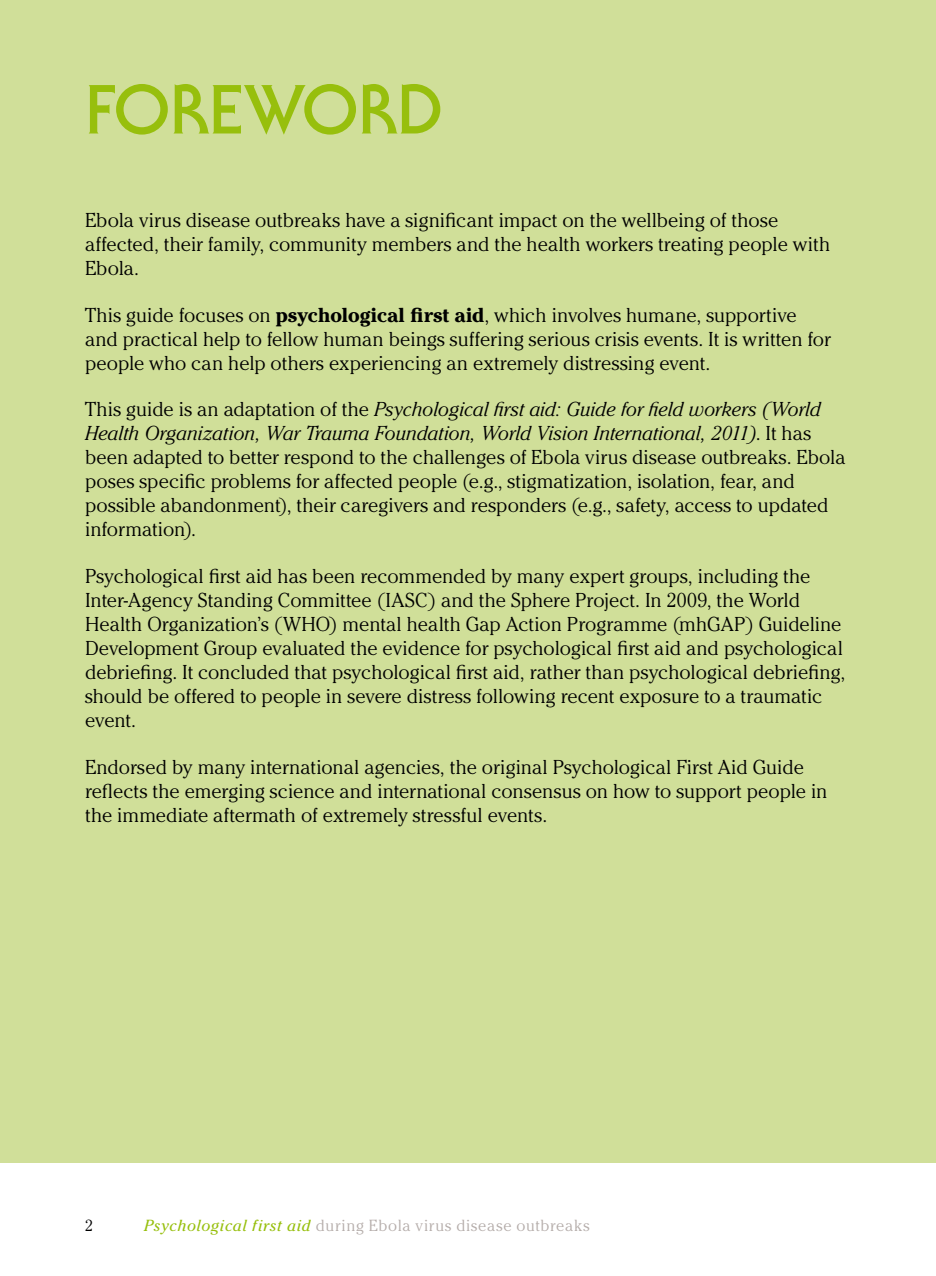
<style>
.page{position:relative;width:936px;height:1276px;background:#fff}
.page>*{position:absolute;margin:0;border:0;box-sizing:border-box;transform-origin:0 0}
.t1{font:700 68px "Serif Gothic Std";letter-spacing:-.005em;color:#97bf0d}
.t2{font:300 20px/24px "Cheltenham Std";letter-spacing:-.005em;color:#000}
.t3{font:300 16px "Cheltenham Std";letter-spacing:.045em;color:#b5adaa}
.t4{font:300 16px "Cheltenham Std";color:#000}
.s1{font-weight:700}
.s2{font-style:italic}
.s3{font-weight:400;font-style:italic;color:#97bf0d}
</style>
<div class="page">
<div style="left:0;top:0;width:935px;height:1162px;background:#d0df99"></div>
<h1 class="t1" style="left:85px;top:70px;width:359px">FOREWORD</h1>
<p class="t2" style="left:85px;top:208px;width:746px">Ebola virus disease outbreaks have a significant impact on the wellbeing of those affected, their family, community members and the health workers treating people with<br>Ebola.</p>
<p class="t2" style="left:85px;top:302px;width:747px">This guide focuses on <span class="s1">psychological first aid</span>, which involves humane, supportive and practical help to fellow human beings suffering serious crisis events. It is written for people who can help others experiencing an extremely distressing event.</p>
<p class="t2" style="left:85px;top:397px;width:762px">This guide is an adaptation of the <span class="s2">Psychological first aid: Guide for field workers (World Health Organization, War Trauma Foundation, World Vision International, 2011)</span>. It has been adapted to better respond to the challenges of Ebola virus disease outbreaks. Ebola poses specific problems for affected people (e.g., stigmatization, isolation, fear, and possible abandonment), their caregivers and responders (e.g., safety, access to updated information).</p>
<p class="t2" style="left:85px;top:564px;width:761px">Psychological first aid has been recommended by many expert groups, including the Inter-Agency Standing Committee (IASC) and the Sphere Project. In 2009, the World Health Organization’s (WHO) mental health Gap Action Programme (mhGAP) Guideline Development Group evaluated the evidence for psychological first aid and psychological debriefing. It concluded that psychological first aid, rather than psychological debriefing, should be offered to people in severe distress following recent exposure to a traumatic event.</p>
<p class="t2" style="left:85px;top:755px;width:744px">Endorsed by many international agencies, the original Psychological First Aid Guide reflects the emerging science and international consensus on how to support people in the immediate aftermath of extremely stressful events.</p>
<p class="t4" style="left:85px;top:1215px;width:9px">2</p>
<p class="t3" style="left:144px;top:1215px;width:447px"><span class="s3">Psychological first aid</span> during Ebola virus disease outbreaks</p>
</div>
